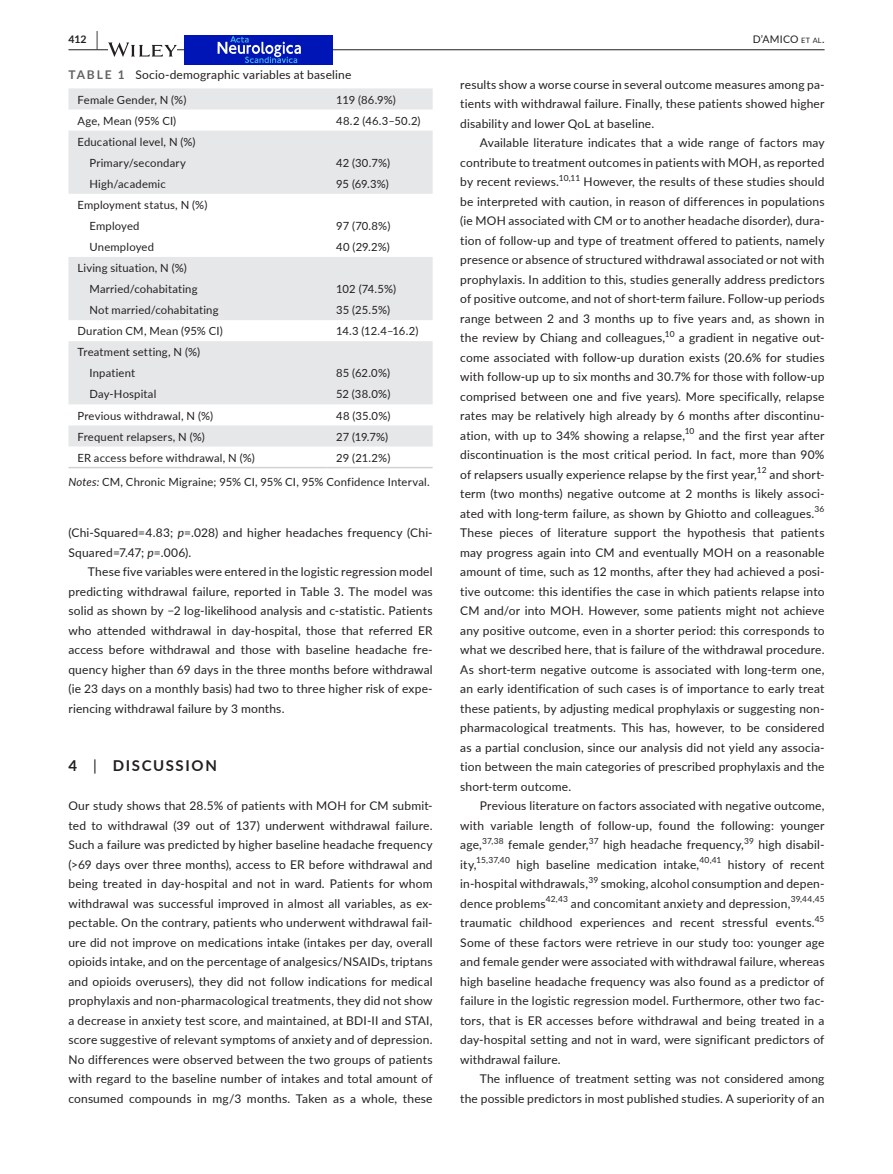
<style>
.page{position:relative;width:893px;height:1174px;background:#fff}
.page>*{position:absolute;margin:0;border:0;box-sizing:border-box;transform-origin:0 0}
.t1{font:700 15px "Lato";letter-spacing:.11em;color:#231f20}
.t2{font:12px/19.5px "Lato";letter-spacing:.015em;color:#231f20;text-align:justify}
.t3{font:11.25px/21px "Lato";letter-spacing:.015em;color:#231f20}
.t4{font:10.5px "Lato";letter-spacing:.02em;color:#231f20}
.t5{font:700 10.5px "Lato";color:#231f20}
.t6{font:8.4px "Lato";letter-spacing:.01em;color:#231f20}
.s1{font-size:19.5px}
.s2{font-size:7.35px}
.s3{font-weight:700;color:#636366}
.s4{font-style:italic}
.s5{font-weight:400}
.s6{font-size:12px}
</style>
<div class="page">
<hr style="left:68px;top:49px;width:756px;height:1px;background:#231f20">
<svg style="left:108px;top:42px;width:69px;height:15px"></svg>
<div style="left:185px;top:35px;width:148px;height:30px;background:#0015b6"></div>
<svg style="left:218px;top:36px;width:83px;height:27px"></svg>
<svg style="left:68px;top:88px;width:365px;height:358px;fill:#e6e7e9"></svg>
<hr style="left:68px;top:467px;width:259px;height:1px;background:#d1d2d4">
<hr style="left:327px;top:467px;width:106px;height:1px;background:#d1d2d4">
<p class="t5" style="left:68px;top:31px;width:31px">412 <span class="s1">|</span></p>
<p class="t4" style="left:753px;top:31px;width:73px">D’AMICO <span class="s2">et al</span>.</p>
<p class="t2" style="left:68px;top:64px;width:284px"><span class="s3">TABLE 1</span> Socio-demographic variables at baseline</p>
<p class="t3" style="left:77px;top:88px;width:110px">Female Gender, N (%)</p>
<p class="t3" style="left:336px;top:88px;width:61px">119 (86.9%)</p>
<p class="t3" style="left:77px;top:109px;width:100px">Age, Mean (95% CI)</p>
<p class="t3" style="left:336px;top:109px;width:86px">48.2 (46.3–50.2)</p>
<p class="t3" style="left:77px;top:131px;width:120px;text-align:center">Educational level, N (%)<br>Primary/secondary</p>
<p class="t3" style="left:336px;top:152px;width:55px">42 (30.7%)</p>
<p class="t3" style="left:89px;top:173px;width:78px">High/academic</p>
<p class="t3" style="left:336px;top:173px;width:54px">95 (69.3%)</p>
<p class="t3" style="left:89px;top:194px;width:119px;text-indent:-12px">Employment status, N (%)<br>Employed</p>
<p class="t3" style="left:336px;top:215px;width:56px">97 (70.8%)</p>
<p class="t3" style="left:89px;top:236px;width:66px">Unemployed</p>
<p class="t3" style="left:336px;top:236px;width:55px">40 (29.2%)</p>
<p class="t3" style="left:89px;top:257px;width:110px;text-indent:-12px">Living situation, N (%)<br>Married/cohabitating</p>
<p class="t3" style="left:336px;top:278px;width:61px">102 (74.5%)</p>
<p class="t3" style="left:89px;top:299px;width:131px">Not married/cohabitating</p>
<p class="t3" style="left:336px;top:299px;width:55px">35 (25.5%)</p>
<p class="t3" style="left:77px;top:320px;width:147px">Duration CM, Mean (95% CI)</p>
<p class="t3" style="left:336px;top:320px;width:84px">14.3 (12.4–16.2)</p>
<p class="t3" style="left:89px;top:341px;width:112px;text-indent:-12px">Treatment setting, N (%)<br>Inpatient</p>
<p class="t3" style="left:336px;top:362px;width:55px">85 (62.0%)</p>
<p class="t3" style="left:89px;top:383px;width:68px">Day-Hospital</p>
<p class="t3" style="left:336px;top:383px;width:56px">52 (38.0%)</p>
<p class="t3" style="left:77px;top:404px;width:137px">Previous withdrawal, N (%)</p>
<p class="t3" style="left:336px;top:404px;width:56px">48 (35.0%)</p>
<p class="t3" style="left:77px;top:425px;width:129px">Frequent relapsers, N (%)</p>
<p class="t3" style="left:336px;top:425px;width:54px">27 (19.7%)</p>
<p class="t3" style="left:77px;top:446px;width:179px">ER access before withdrawal, N (%)</p>
<p class="t3" style="left:336px;top:446px;width:56px">29 (21.2%)</p>
<p class="t3" style="left:68px;top:471px;width:363px"><span class="s4">Notes:</span> CM, Chronic Migraine; 95% CI, 95% CI, 95% Confidence Interval.</p>
<p class="t2" style="left:68px;top:522px;width:366px">(Chi-Squared=4.83; <span class="s4">p</span>=.028) and higher headaches frequency (Chi-<br>Squared=7.47; <span class="s4">p</span>=.006).</p>
<p class="t2" style="left:68px;top:561px;width:366px;text-indent:20px">These five variables were entered in the logistic regression model predicting withdrawal failure, reported in Table 3. The model was solid as shown by −2 log-likelihood analysis and c-statistic. Patients who attended withdrawal in day-hospital, those that referred ER access before withdrawal and those with baseline headache fre&shy;quency higher than 69 days in the three months before withdrawal (ie 23 days on a monthly basis) had two to three higher risk of expe&shy;riencing withdrawal failure by 3 months.</p>
<p class="t1" style="left:68px;top:755px;width:150px">4 <span class="s5">|</span> DISCUSSION</p>
<p class="t2" style="left:68px;top:795px;width:366px">Our study shows that 28.5% of patients with MOH for CM submit&shy;ted to withdrawal (39 out of 137) underwent withdrawal failure.<br>Such a failure was predicted by higher baseline headache frequency (&gt;69 days over three months), access to ER before withdrawal and being treated in day-hospital and not in ward. Patients for whom withdrawal was successful improved in almost all variables, as ex&shy;pectable. On the contrary, patients who underwent withdrawal fail&shy;ure did not improve on medications intake (intakes per day, overall opioids intake, and on the percentage of analgesics/NSAIDs, triptans and opioids overusers), they did not follow indications for medical prophylaxis and non-pharmacological treatments, they did not show a decrease in anxiety test score, and maintained, at BDI-II and STAI, score suggestive of relevant symptoms of anxiety and of depression.<br>No differences were observed between the two groups of patients with regard to the baseline number of intakes and total amount of consumed compounds in mg/3 months. Taken as a whole, these</p>
<p class="t2" style="left:460px;top:74px;width:366px">results show a worse course in several outcome measures among pa&shy;tients with withdrawal failure. Finally, these patients showed higher disability and lower QoL at baseline.</p>
<p class="t2" style="left:460px;top:132px;width:366px;text-indent:20px">Available literature indicates that a wide range of factors may contribute to treatment outcomes in patients with MOH, as reported by recent reviews.</p>
<p class="t6" style="left:559px;top:172px;width:23px">10,11</p>
<p class="t2" style="left:460px;top:171px;width:366px;text-indent:123px">However, the results of these studies should be interpreted with caution, in reason of differences in populations (ie MOH associated with CM or to another headache disorder), dura&shy;tion of follow-up and type of treatment offered to patients, namely presence or absence of structured withdrawal associated or not with prophylaxis. In addition to this, studies generally address predictors of positive outcome, and not of short-term failure. Follow-up periods range between 2 and 3 months up to five years and, as shown in the review by Chiang and colleagues,</p>
<p class="t6" style="left:665px;top:328px;width:11px">10</p>
<p class="t2" style="left:460px;top:327px;width:366px;text-indent:219px">a gradient in negative out&shy;come associated with follow-up duration exists (20.6% for studies with follow-up up to six months and 30.7% for those with follow-up comprised between one and five years). More specifically, relapse rates may be relatively high already by 6 months after discontinu&shy;ation, with up to 34% showing a relapse,</p>
<p class="t6" style="left:685px;top:425px;width:11px">10</p>
<p class="t2" style="left:460px;top:425px;width:366px;text-indent:238px">and the first year after discontinuation is the most critical period. In fact, more than 90% of relapsers usually experience relapse by the first year,</p>
<p class="t6" style="left:757px;top:464px;width:11px">12</p>
<p class="t2" style="left:460px;top:464px;width:366px;text-indent:309px">and short&shy;term (two months) negative outcome at 2 months is likely associ&shy;ated with long-term failure, as shown by Ghiotto and colleagues.</p>
<p class="t6" style="left:815px;top:503px;width:11px">36</p>
<p class="t2" style="left:460px;top:522px;width:366px">These pieces of literature support the hypothesis that patients may progress again into CM and eventually MOH on a reasonable amount of time, such as 12 months, after they had achieved a posi&shy;tive outcome: this identifies the case in which patients relapse into CM and/or into MOH. However, some patients might not achieve any positive outcome, even in a shorter period: this corresponds to what we described here, that is failure of the withdrawal procedure.<br>As short-term negative outcome is associated with long-term one, an early identification of such cases is of importance to early treat these patients, by adjusting medical prophylaxis or suggesting non&shy;pharmacological treatments. This has, however, to be considered as a partial conclusion, since our analysis did not yield any associa&shy;tion between the main categories of prescribed prophylaxis and the short-term outcome.</p>
<p class="t2" style="left:460px;top:795px;width:366px;text-align:right">Previous literature on factors associated with negative outcome, with variable length of follow-up, found the following: younger</p>
<p class="t6" style="left:460px;top:835px;width:45px"><span class="s6">age,</span>37,38</p>
<p class="t2" style="left:508px;top:834px;width:82px">female gender,</p>
<p class="t6" style="left:589px;top:835px;width:11px">37</p>
<p class="t2" style="left:603px;top:834px;width:142px">high headache frequency,</p>
<p class="t6" style="left:744px;top:835px;width:11px">39</p>
<p class="t2" style="left:758px;top:834px;width:68px">high disabil-</p>
<p class="t2" style="left:460px;top:854px;width:18px">ity,</p>
<p class="t6" style="left:476px;top:854px;width:35px">15,37,40</p>
<p class="t2" style="left:517px;top:854px;width:184px">high baseline medication intake,</p>
<p class="t6" style="left:699px;top:854px;width:23px">40,41</p>
<p class="t2" style="left:728px;top:854px;width:98px">history of recent</p>
<p class="t2" style="left:460px;top:873px;width:129px">in-hospital withdrawals,</p>
<p class="t6" style="left:588px;top:874px;width:11px">39</p>
<p class="t2" style="left:601px;top:873px;width:225px">smoking, alcohol consumption and depen-</p>
<p class="t2" style="left:460px;top:893px;width:87px">dence problems</p>
<p class="t6" style="left:546px;top:893px;width:24px">42,43</p>
<p class="t2" style="left:571px;top:893px;width:221px">and concomitant anxiety and depression,</p>
<p class="t6" style="left:791px;top:893px;width:35px">39,44,45</p>
<p class="t2" style="left:460px;top:912px;width:356px">traumatic childhood experiences and recent stressful events.</p>
<p class="t6" style="left:815px;top:913px;width:11px">45</p>
<p class="t2" style="left:460px;top:932px;width:366px">Some of these factors were retrieve in our study too: younger age and female gender were associated with withdrawal failure, whereas high baseline headache frequency was also found as a predictor of failure in the logistic regression model. Furthermore, other two fac&shy;tors, that is ER accesses before withdrawal and being treated in a day-hospital setting and not in ward, were significant predictors of withdrawal failure.</p>
<p class="t2" style="left:460px;top:1068px;width:366px;text-align:right">The influence of treatment setting was not considered among the possible predictors in most published studies. A superiority of an</p>
</div>
